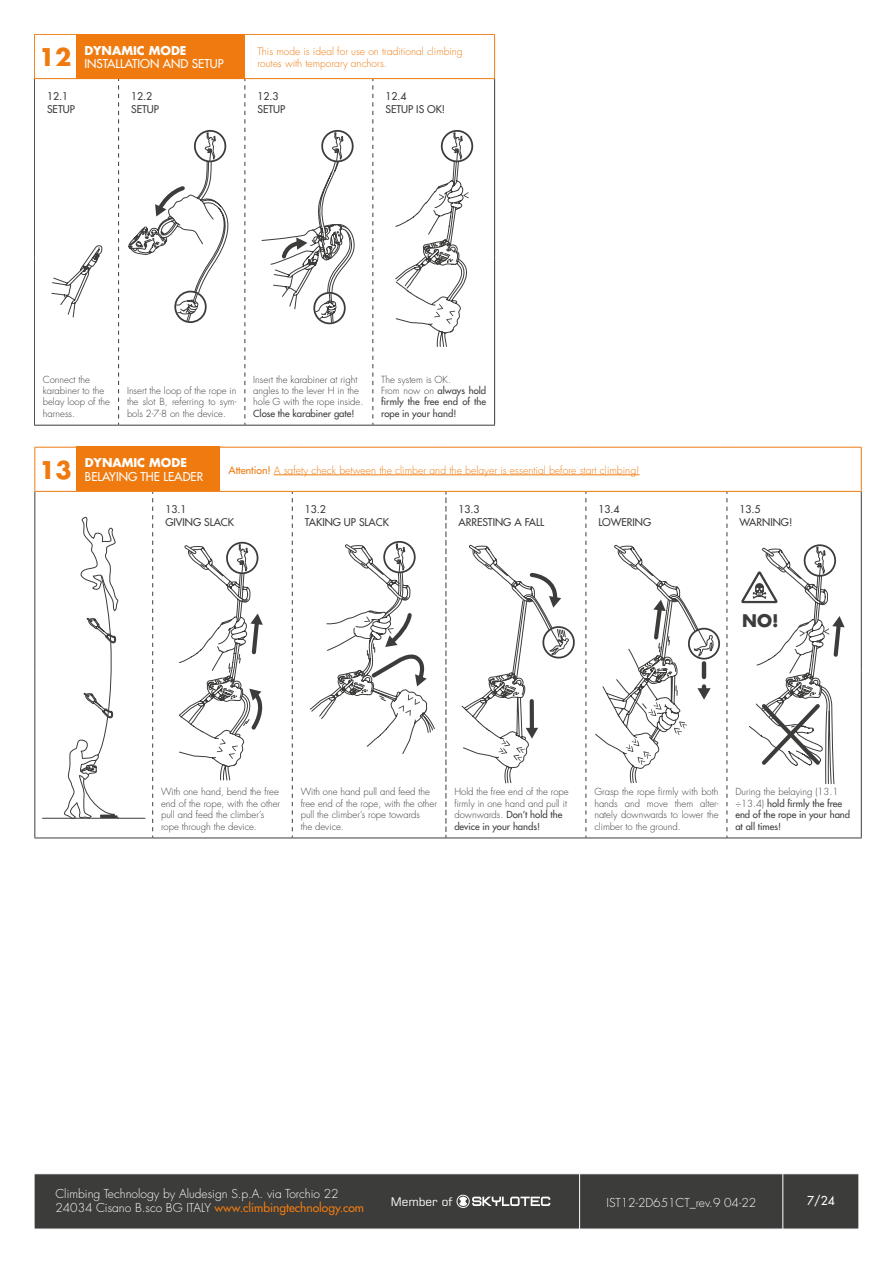
<style>
.page{position:relative;width:893px;height:1263px;background:#fff}
.page>*{position:absolute;margin:0;border:0;box-sizing:border-box;transform-origin:0 0}
.t1{font:700 23.7px "Futura LTW1 G";color:#ef7b10}
.t2{font:700 16.95px "Futura LTW1 G";color:#3c3c3b}
.t3{font:300 12px/14.4px "Futura LTW1 G";color:#fff}
.t4{font:500 12px "Futura LTW1 G";color:#fff}
.t5{font:500 11.85px "Futura LTW1 G";color:#fff}
.t6{font:700 11.85px "Futura LTW1 G";color:#fff}
.t7{font:11.7px "Square 721 BT";color:#fff}
.t8{font:500 10.35px/12.5px "Futura LTW1 G";color:#3c3c3b}
.t9{font:300 10.35px "Futura LTW1 G";color:#ef7b10}
.t10{font:300 10.2px/11.9px "Futura LTW1 G";color:#ef7b10}
.t11{font:300 9.45px/11.4px "Futura LTW1 G";color:#3c3c3b}
.t12{font:500 9.45px/11.4px "Futura LTW1 G";color:#3c3c3b}
.s1{font-weight:300}
.s2{font-weight:500}
.s3{font-weight:500;color:#ef7b10}
</style>
<div class="page">
<div style="left:35px;top:1174px;width:824px;height:55px;background:#3c3c3b"></div>
<hr style="left:579px;top:1174px;width:1px;height:55px;background:#fff">
<hr style="left:782px;top:1174px;width:1px;height:55px;background:#fff">
<svg style="left:456px;top:1194px;width:94px;height:15px"></svg>
<svg style="left:395px;top:130px;width:79px;height:217px"></svg>
<svg style="left:289px;top:130px;width:66px;height:194px"></svg>
<svg style="left:227px;top:79px;width:113px;height:226px"></svg>
<hr style="left:494px;top:35px;width:1px;height:43px;background:#ef7b10">
<hr style="left:34px;top:79px;width:1px;height:178px;background:#3c3c3b">
<hr style="left:494px;top:79px;width:1px;height:178px;background:#3c3c3b">
<hr style="left:34px;top:257px;width:1px;height:168px;background:#3c3c3b">
<hr style="left:34px;top:425px;width:85px;height:1px;background:#3c3c3b">
<svg style="left:51px;top:79px;width:176px;height:346px"></svg>
<hr style="left:119px;top:425px;width:126px;height:1px;background:#3c3c3b">
<svg style="left:245px;top:79px;width:1px;height:346px"></svg>
<hr style="left:245px;top:425px;width:128px;height:1px;background:#3c3c3b">
<svg style="left:373px;top:79px;width:1px;height:346px"></svg>
<hr style="left:494px;top:257px;width:1px;height:168px;background:#3c3c3b">
<hr style="left:373px;top:425px;width:122px;height:1px;background:#3c3c3b">
<hr style="left:34px;top:34px;width:85px;height:1px;background:#ef7b10">
<hr style="left:34px;top:35px;width:1px;height:43px;background:#ef7b10">
<hr style="left:119px;top:34px;width:126px;height:1px;background:#ef7b10">
<hr style="left:245px;top:34px;width:128px;height:1px;background:#ef7b10">
<hr style="left:373px;top:34px;width:122px;height:1px;background:#ef7b10">
<hr style="left:34px;top:78px;width:85px;height:1px;background:#ef7b10">
<hr style="left:119px;top:78px;width:126px;height:1px;background:#ef7b10">
<hr style="left:245px;top:78px;width:128px;height:1px;background:#ef7b10">
<hr style="left:373px;top:78px;width:122px;height:1px;background:#ef7b10">
<div style="left:76px;top:34px;width:168px;height:44px;background:#ef7b10"></div>
<hr style="left:43px;top:818px;width:102px;height:1px;background:#3c3c3b">
<svg style="left:326px;top:541px;width:99px;height:134px"></svg>
<svg style="left:291px;top:675px;width:436px;height:91px"></svg>
<svg style="left:741px;top:544px;width:104px;height:240px"></svg>
<svg style="left:595px;top:545px;width:125px;height:239px"></svg>
<svg style="left:461px;top:545px;width:115px;height:239px"></svg>
<hr style="left:861px;top:447px;width:1px;height:44px;background:#ef7b10">
<hr style="left:34px;top:492px;width:1px;height:178px;background:#3c3c3b">
<hr style="left:34px;top:670px;width:1px;height:167px;background:#3c3c3b">
<hr style="left:861px;top:492px;width:1px;height:178px;background:#3c3c3b">
<hr style="left:34px;top:837px;width:119px;height:1px;background:#3c3c3b">
<svg style="left:64px;top:492px;width:199px;height:345px"></svg>
<hr style="left:153px;top:837px;width:139px;height:1px;background:#3c3c3b">
<hr style="left:446px;top:837px;width:140px;height:1px;background:#3c3c3b">
<svg style="left:292px;top:492px;width:1px;height:345px"></svg>
<svg style="left:586px;top:492px;width:1px;height:345px"></svg>
<hr style="left:292px;top:837px;width:154px;height:1px;background:#3c3c3b">
<hr style="left:586px;top:837px;width:141px;height:1px;background:#3c3c3b">
<svg style="left:727px;top:492px;width:1px;height:345px"></svg>
<svg style="left:446px;top:492px;width:1px;height:345px"></svg>
<hr style="left:861px;top:670px;width:1px;height:167px;background:#3c3c3b">
<hr style="left:727px;top:837px;width:135px;height:1px;background:#3c3c3b">
<hr style="left:34px;top:447px;width:119px;height:1px;background:#ef7b10">
<hr style="left:34px;top:447px;width:1px;height:44px;background:#ef7b10">
<hr style="left:153px;top:447px;width:139px;height:1px;background:#ef7b10">
<hr style="left:292px;top:447px;width:154px;height:1px;background:#ef7b10">
<hr style="left:446px;top:447px;width:140px;height:1px;background:#ef7b10">
<hr style="left:586px;top:447px;width:141px;height:1px;background:#ef7b10">
<hr style="left:727px;top:447px;width:135px;height:1px;background:#ef7b10">
<hr style="left:34px;top:491px;width:119px;height:1px;background:#ef7b10">
<hr style="left:153px;top:491px;width:139px;height:1px;background:#ef7b10">
<hr style="left:292px;top:491px;width:154px;height:1px;background:#ef7b10">
<hr style="left:446px;top:491px;width:140px;height:1px;background:#ef7b10">
<hr style="left:586px;top:491px;width:141px;height:1px;background:#ef7b10">
<hr style="left:727px;top:491px;width:135px;height:1px;background:#ef7b10">
<hr style="left:274px;top:475px;width:366px;height:1px;background:#ef7b10">
<div style="left:77px;top:447px;width:143px;height:44px;background:#ef7b10"></div>
<h1 class="t1" style="left:39px;top:37px;width:34px">12</h1>
<p class="t6" style="left:85px;top:40px;width:103px">DYNAMIC MODE</p>
<p class="t5" style="left:85px;top:54px;width:141px">INSTALLATION AND SETUP</p>
<p class="t10" style="left:257px;top:45px;width:207px">This mode is ideal for use on traditional climbing routes with temporary anchors.</p>
<p class="t8" style="left:47px;top:89px;width:29px">12.1<br>SETUP</p>
<p class="t8" style="left:131px;top:89px;width:29px">12.2<br>SETUP</p>
<p class="t8" style="left:257px;top:89px;width:29px">12.3<br>SETUP</p>
<p class="t8" style="left:385px;top:89px;width:61px">12.4<br>SETUP IS OK!</p>
<p class="t11" style="left:43px;top:373px;width:69px">Connect the karabiner to the belay loop of the harness.</p>
<p class="t11" style="left:127px;top:384px;width:111px;text-align:justify">Insert the loop of the rope in the slot B, referring to sym&shy;bols 2-7-8 on the device.</p>
<p class="t11" style="left:253px;top:373px;width:112px">Insert the karabiner at right angles to the lever H in the hole G with the rope inside.</p>
<p class="t12" style="left:253px;top:407px;width:103px">Close the karabiner gate!</p>
<p class="t12" style="left:381px;top:372px;width:106px"><span class="s1">The system is OK.<br>From now on</span> always hold firmly the free end of the rope in your hand!</p>
<h1 class="t1" style="left:39px;top:450px;width:34px">13</h1>
<p class="t6" style="left:85px;top:453px;width:103px">DYNAMIC MODE</p>
<p class="t9" style="left:228px;top:462px;width:413px"><span class="s2">Attention!</span> A safety check between the climber and the belayer is essential before start climbing!</p>
<p class="t8" style="left:165px;top:502px;width:70px">13.1<br>GIVING SLACK</p>
<p class="t8" style="left:305px;top:502px;width:85px">13.2<br>TAKING UP SLACK</p>
<p class="t8" style="left:459px;top:502px;width:87px">13.3<br>ARRESTING A FALL</p>
<p class="t8" style="left:599px;top:502px;width:54px">13.4<br>LOWERING</p>
<p class="t8" style="left:740px;top:502px;width:54px">13.5<br>WARNING!</p>
<p class="t5" style="left:85px;top:466px;width:120px">BELAYING THE LEADER</p>
<h2 class="t2" style="left:742px;top:606px;width:38px">NO!</h2>
<p class="t11" style="left:161px;top:785px;width:121px">With one hand, bend the free end of the rope, with the other pull and feed the climber’s rope through the device.</p>
<p class="t11" style="left:301px;top:785px;width:138px">With one hand pull and feed the free end of the rope, with the other pull the climber’s rope towards<br>the device.</p>
<p class="t11" style="left:454px;top:785px;width:116px">Hold the free end of the rope firmly in one hand and pull it downwards. <span class="s2">Don’t hold the device in your hands!</span></p>
<p class="t11" style="left:594px;top:785px;width:126px;text-align:justify">Grasp the rope firmly with both hands and move them alter&shy;nately downwards to lower the climber to the ground.</p>
<p class="t12" style="left:735px;top:785px;width:116px"><span class="s1">During the belaying (13.1 ÷13.4)</span> hold firmly the free end of the rope in your hand at all times!</p>
<p class="t3" style="left:55px;top:1185px;width:310px">Climbing Technology by Aludesign S.p.A. via Torchio 22<br>24034 Cisano B.sco BG ITALY <span class="s3">www.climbingtechnology.com</span></p>
<p class="t7" style="left:391px;top:1194px;width:63px">Member of</p>
<p class="t3" style="left:607px;top:1194px;width:151px">IST12-2D651CT_rev.9 04-22</p>
<p class="t4" style="left:807px;top:1191px;width:29px">7/24</p>
</div>
